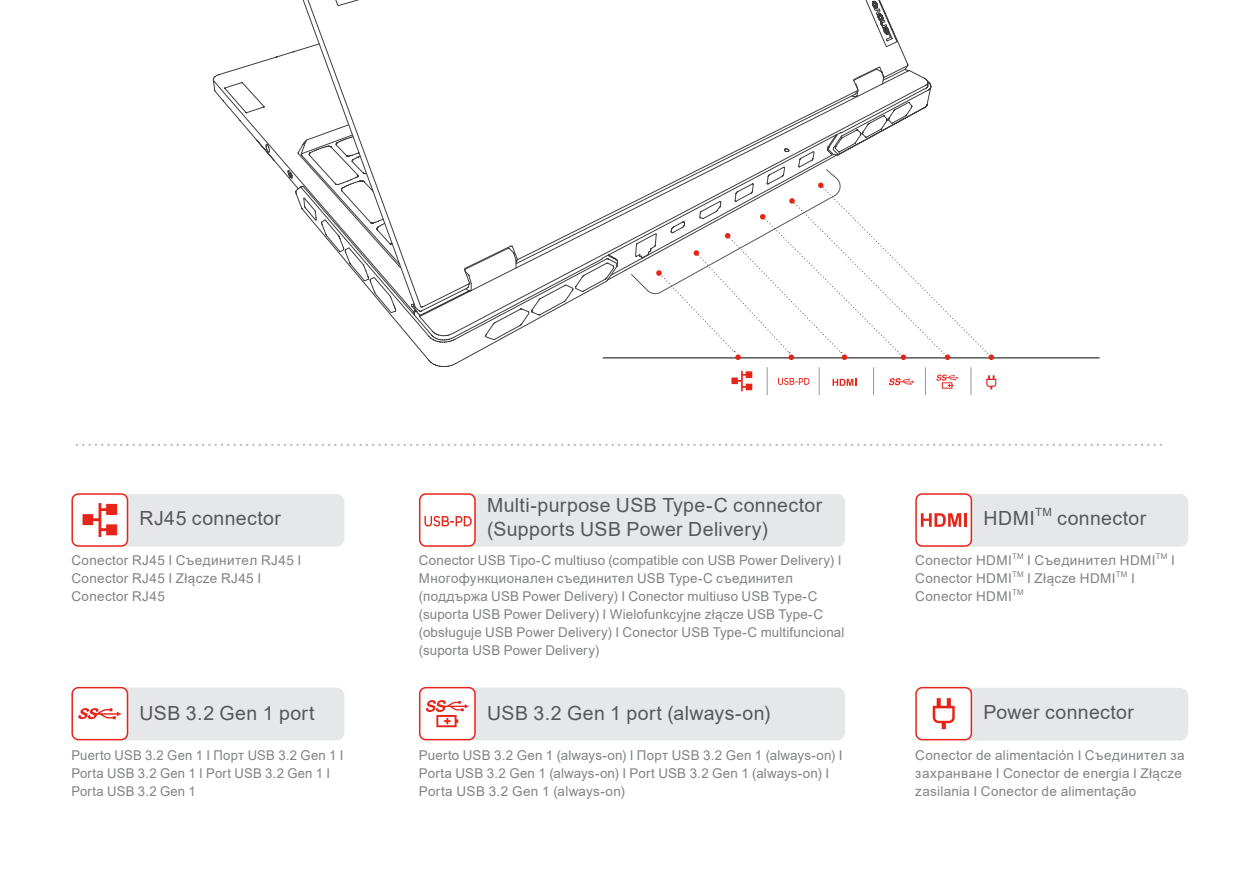
<style>
.page{position:relative;width:1259px;height:893px;background:#fff}
.page>*{position:absolute;margin:0;border:0;box-sizing:border-box;transform-origin:0 0}
.body_6pt{font:19.5px/23.4px "Arial";letter-spacing:.02em;color:#57585a}
.body_info_60_hui{font:13.5px/18px "Arial";letter-spacing:.02em;color:#808285}
.body_6pt-2{font:11.4px "Arial";color:#57585a}
.body_info_60_hui-2{font:7.8px "Arial";letter-spacing:.025em;color:#808285}
</style>
<div class="page">
<svg style="left:874px;top:5px;width:9px;height:2px"></svg>
<svg style="left:868px;top:7px;width:25px;height:61px"></svg>
<svg style="left:388px;top:68px;width:541px;height:268px"></svg>
<svg style="left:247px;top:0;width:609px;height:313px"></svg>
<hr style="left:603px;top:357px;width:496px;height:2px;background:#57585a">
<svg style="left:888px;top:378px;width:26px;height:7px"></svg>
<svg style="left:936px;top:375px;width:22px;height:14px"></svg>
<svg style="left:731px;top:371px;width:21px;height:20px"></svg>
<svg style="left:832px;top:379px;width:24px;height:7px"></svg>
<svg style="left:986px;top:375px;width:10px;height:14px"></svg>
<svg style="left:778px;top:378px;width:31px;height:7px"></svg>
<svg style="left:766px;top:367px;width:1px;height:28px"></svg>
<svg style="left:818px;top:367px;width:1px;height:28px"></svg>
<svg style="left:873px;top:367px;width:1px;height:28px"></svg>
<svg style="left:925px;top:367px;width:1px;height:28px"></svg>
<svg style="left:970px;top:367px;width:1px;height:28px"></svg>
<svg style="left:630px;top:169px;width:364px;height:191px"></svg>
<svg style="left:77px;top:444px;width:1085px;height:2px"></svg>
<div style="left:115px;top:688px;width:229px;height:52px;background:#e6e7e9;border-radius:8px"></div>
<div style="left:71px;top:687px;width:57px;height:53px;background:#fff;border:2px solid #e72419;border-radius:6px"></div>
<svg style="left:78px;top:708px;width:43px;height:11px"></svg>
<div style="left:419px;top:687px;width:57px;height:53px;background:#fff;border:2px solid #e72419;border-radius:6px"></div>
<svg style="left:426px;top:688px;width:419px;height:52px;background:#e8e4e6"></svg>
<div style="left:958px;top:688px;width:230px;height:52px;background:#e6e7e9;border-radius:8px"></div>
<div style="left:915px;top:687px;width:57px;height:53px;background:#fff;border:2px solid #e72419;border-radius:6px"></div>
<svg style="left:932px;top:698px;width:22px;height:31px"></svg>
<div style="left:115px;top:494px;width:229px;height:53px;background:#e6e7e9;border-radius:8px"></div>
<div style="left:71px;top:493px;width:57px;height:54px;background:#fff;border:2px solid #e72419;border-radius:6px"></div>
<svg style="left:83px;top:503px;width:34px;height:34px"></svg>
<div style="left:419px;top:493px;width:57px;height:54px;background:#fff;border:2px solid #e72419;border-radius:6px"></div>
<svg style="left:424px;top:494px;width:421px;height:53px;background:#e8e6e7"></svg>
<div style="left:958px;top:494px;width:230px;height:53px;background:#e6e7e9;border-radius:8px"></div>
<div style="left:915px;top:493px;width:57px;height:54px;background:#fff;border:2px solid #e72419;border-radius:6px"></div>
<svg style="left:921px;top:513px;width:45px;height:14px"></svg>
<p class="body_6pt" style="left:139px;top:506px;width:143px">RJ45 connector</p>
<p class="body_info_60_hui" style="left:71px;top:551px;width:231px">Conector RJ45 I Съединител RJ45 I<br>Conector RJ45 I Złącze RJ45 I<br>Conector RJ45</p>
<p class="body_6pt" style="left:487px;top:494px;width:337px">Multi-purpose USB Type-C connector (Supports USB Power Delivery)</p>
<p class="body_info_60_hui" style="left:419px;top:551px;width:427px">Conector USB Tipo-C multiuso (compatible con USB Power Delivery) I Многофункционален съединител USB Type-C съединител (поддържа USB Power Delivery) I Conector multiuso USB Type-C (suporta USB Power Delivery) I Wielofunkcyjne złącze USB Type-C (obsługuje USB Power Delivery) I Conector USB Type-C multifuncional (suporta USB Power Delivery)</p>
<p class="body_6pt" style="left:983px;top:506px;width:53px">HDMI</p>
<p class="body_6pt-2" style="left:1035px;top:504px;width:18px">TM</p>
<p class="body_6pt" style="left:1057px;top:506px;width:90px">connector</p>
<p class="body_info_60_hui" style="left:915px;top:551px;width:98px">Conector HDMI</p>
<p class="body_info_60_hui-2" style="left:1012px;top:551px;width:13px">TM</p>
<p class="body_info_60_hui" style="left:1027px;top:551px;width:130px">I Съединител HDMI</p>
<p class="body_info_60_hui-2" style="left:1156px;top:551px;width:13px">TM</p>
<p class="body_info_60_hui" style="left:1171px;top:551px;width:5px">I</p>
<p class="body_info_60_hui" style="left:915px;top:569px;width:98px">Conector HDMI</p>
<p class="body_info_60_hui-2" style="left:1012px;top:569px;width:13px">TM</p>
<p class="body_info_60_hui" style="left:1027px;top:569px;width:90px">I Złącze HDMI</p>
<p class="body_info_60_hui-2" style="left:1115px;top:569px;width:13px">TM</p>
<p class="body_info_60_hui" style="left:1131px;top:569px;width:5px">I</p>
<p class="body_info_60_hui" style="left:915px;top:587px;width:98px">Conector HDMI</p>
<p class="body_info_60_hui-2" style="left:1012px;top:587px;width:13px">TM</p>
<p class="body_6pt" style="left:139px;top:701px;width:176px">USB 3.2 Gen 1 port</p>
<p class="body_6pt" style="left:487px;top:701px;width:285px">USB 3.2 Gen 1 port (always-on)</p>
<p class="body_6pt" style="left:983px;top:701px;width:152px">Power connector</p>
<p class="body_info_60_hui" style="left:71px;top:746px;width:273px">Puerto USB 3.2 Gen 1 I Порт USB 3.2 Gen 1 I<br>Porta USB 3.2 Gen 1 I Port USB 3.2 Gen 1 I<br>Porta USB 3.2 Gen 1</p>
<p class="body_info_60_hui" style="left:419px;top:746px;width:425px">Puerto USB 3.2 Gen 1 (always-on) I Порт USB 3.2 Gen 1 (always-on) I<br>Porta USB 3.2 Gen 1 (always-on) I Port USB 3.2 Gen 1 (always-on) I<br>Porta USB 3.2 Gen 1 (always-on)</p>
<p class="body_info_60_hui" style="left:915px;top:746px;width:271px">Conector de alimentación I Съединител за захранване I Conector de energia I Złącze zasilania I Conector de alimentação</p>
</div>
